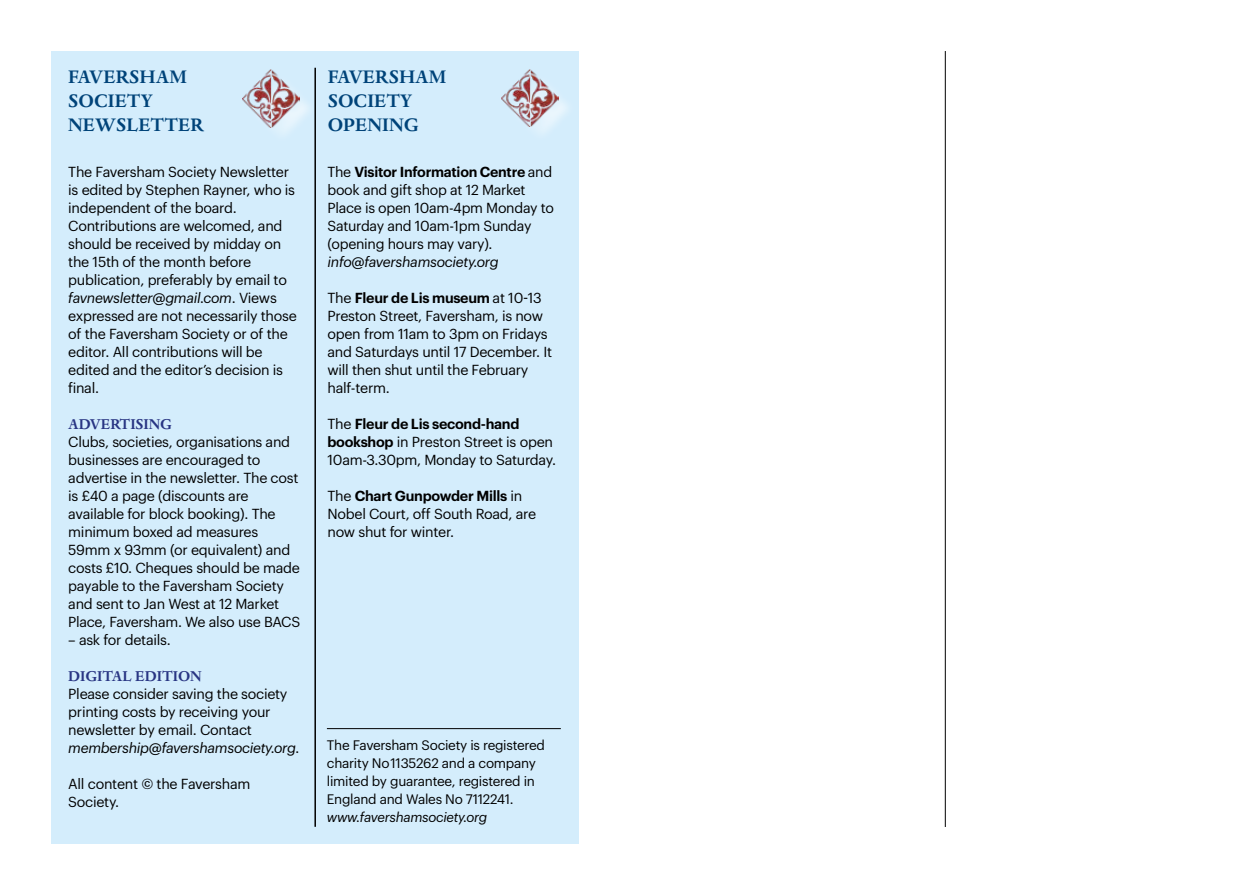
<style>
.page{position:relative;width:1259px;height:893px;background:#fff}
.page>*{position:absolute;margin:0;border:0;box-sizing:border-box;transform-origin:0 0}
.t1{font:700 21px/24px "Dante";color:#004379}
.t2{font:700 16.5px "Dante";letter-spacing:-.005em;color:#283583}
.t3{font:14.25px/18px "Graphik";letter-spacing:-.02em;color:#000}
.t4{font:italic 14.25px "Graphik";letter-spacing:-.02em;color:#000}
.t5{font:13.5px/18px "Graphik";letter-spacing:-.02em;color:#000}
.t6{font:italic 13.5px "Graphik";letter-spacing:-.02em;color:#000}
.s1{font-style:italic}
.s2{font-weight:600}
</style>
<div class="page">
<hr style="left:945px;top:51px;width:1px;height:776px;background:#000">
<div style="left:51px;top:51px;width:528px;height:792px;background:#d4edfc"></div>
<div style="left:246px;top:73px;width:71px;height:71px;background:#fff;opacity:.75"></div>
<img style="left:242px;top:70px;width:57px;height:57px">
<img style="left:502px;top:69px;width:57px;height:57px">
<hr style="left:327px;top:728px;width:234px;height:1px;background:#000">
<hr style="left:314px;top:68px;width:2px;height:759px;background:#000">
<h1 class="t1" style="left:68px;top:64px;width:137px">FAVERSHAM<br>SOCIETY<br>NEWSLETTER</h1>
<h1 class="t1" style="left:328px;top:64px;width:120px">FAVERSHAM<br>SOCIETY<br>OPENING</h1>
<p class="t3" style="left:68px;top:162px;width:230px">The Faversham Society Newsletter is edited by Stephen Rayner, who is independent of the board.<br>Contributions are welcomed, and should be received by midday on the 15th of the month before publication, preferably by email to <span class="s1">favnewsletter@gmail.com</span>. Views expressed are not necessarily those of the Faversham Society or of the editor. All contributions will be edited and the editor’s decision is final.</p>
<p class="t2" style="left:68px;top:414px;width:105px">ADVERTISING</p>
<p class="t3" style="left:68px;top:432px;width:233px">Clubs, societies, organisations and businesses are encouraged to advertise in the newsletter. The cost is £40 a page (discounts are available for block booking). The minimum boxed ad measures<br>59mm x 93mm (or equivalent) and costs £10. Cheques should be made payable to the Faversham Society and sent to Jan West at 12 Market<br>Place, Faversham. We also use BACS</p>
<p class="t3" style="left:68px;top:630px;width:104px">– ask for details.</p>
<p class="t2" style="left:68px;top:666px;width:135px">DIGITAL EDITION</p>
<p class="t3" style="left:68px;top:684px;width:221px">Please consider saving the society printing costs by receiving your newsletter by email. Contact</p>
<p class="t4" style="left:68px;top:737px;width:233px">membership@favershamsociety.org.</p>
<p class="t3" style="left:68px;top:774px;width:184px">All content © the Faversham<br>Society.</p>
<p class="t3" style="left:327px;top:162px;width:228px">The <span class="s2">Visitor Information Centre</span> and book and gift shop at 12 Market<br>Place is open 10am-4pm Monday to<br>Saturday and 10am-1pm Sunday (opening hours may vary).</p>
<p class="t4" style="left:327px;top:251px;width:173px">info@favershamsociety.org</p>
<p class="t3" style="left:327px;top:288px;width:226px">The <span class="s2">Fleur de Lis museum</span> at 10-13<br>Preston Street, Faversham, is now open from 11am to 3pm on Fridays and Saturdays until 17 December. It will then shut until the February half-term.</p>
<p class="t3" style="left:327px;top:414px;width:230px">The <span class="s2">Fleur de Lis second-hand bookshop</span> in Preston Street is open<br>10am-3.30pm, Monday to Saturday.</p>
<p class="t3" style="left:327px;top:486px;width:210px">The <span class="s2">Chart Gunpowder Mills</span> in<br>Nobel Court, off South Road, are now shut for winter.</p>
<p class="t5" style="left:327px;top:735px;width:220px">The Faversham Society is registered charity No 1135262 and a company limited by guarantee, registered in England and Wales No 7112241.</p>
<p class="t6" style="left:327px;top:807px;width:162px">www.favershamsociety.org</p>
</div>
